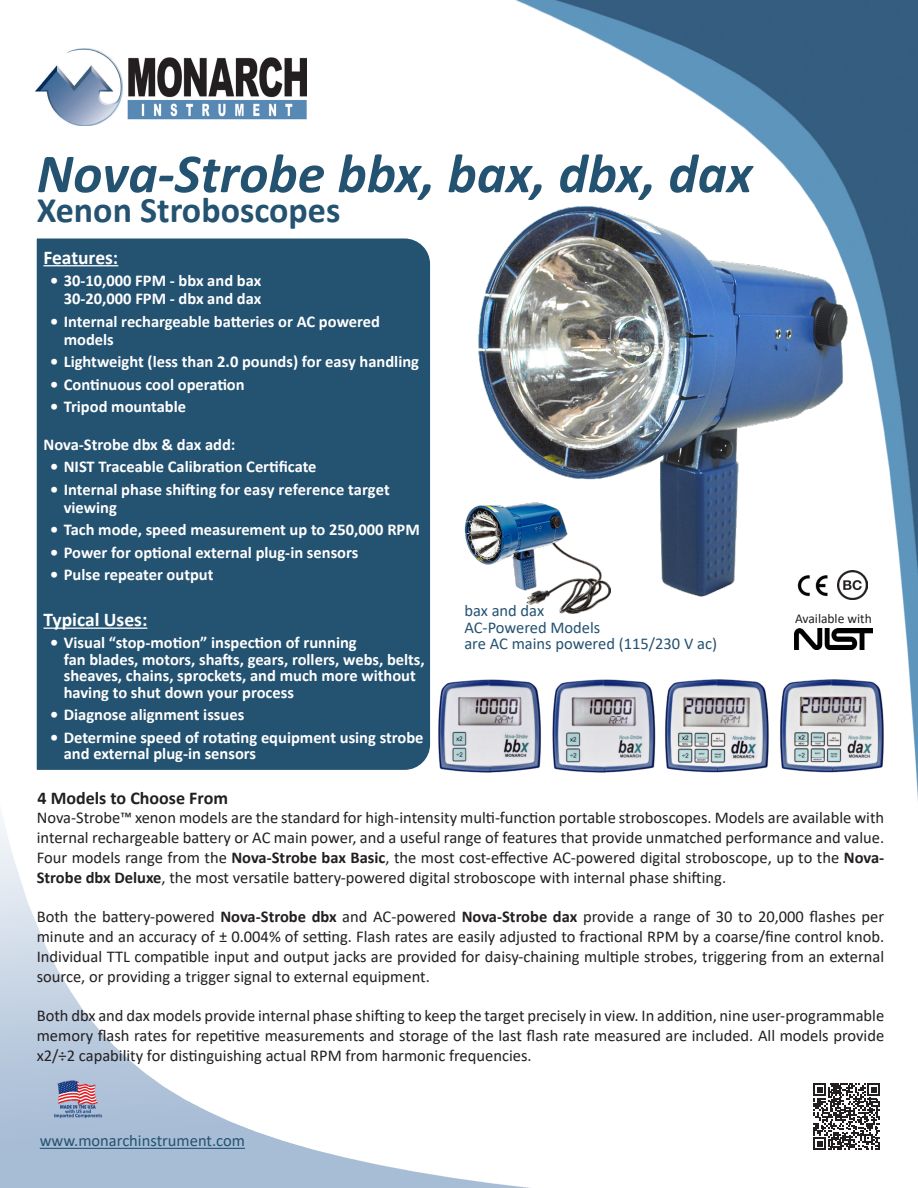
<style>
.page{position:relative;width:918px;height:1188px;background:#fff}
.page>*{position:absolute;margin:0;border:0;box-sizing:border-box;transform-origin:0 0}
.t1{font:italic 700 55.5px "Calibri";color:#245271}
.t2{font:700 36px "Calibri";color:#245271}
.sub_heads{font:700 19.5px "Calibri";color:#fff}
.t3{font:700 18px "Calibri";color:#231f20}
.t4{font:16.5px/19.8px "Calibri";color:#231f20;text-align:justify}
.Bullets{font:700 16.5px/16.5px "Calibri";color:#fff}
.captions{font:16.5px "Calibri";color:#245271}
.captions-2{font:13.5px "Calibri";color:#231f20}
.s1{font-weight:700}
</style>
<div class="page">
<img style="left:0;top:813px;width:531px;height:375px">
<div style="left:36px;top:238px;width:395px;height:532px;background:#245271"></div>
<hr style="left:40px;top:1148px;width:205px;height:1px;background:#245271">
<img style="left:52px;top:1080px;width:52px;height:38px">
<img style="left:35px;top:49px;width:272px;height:76px">
<img style="left:504px;top:0;width:414px;height:802px">
<svg style="left:813px;top:1083px;width:67px;height:67px"></svg>
<img style="left:856px;top:570px;width:11px;height:30px">
<img style="left:478px;top:201px;width:378px;height:402px">
<img style="left:438px;top:680px;width:104px;height:93px">
<img style="left:551px;top:679px;width:104px;height:93px">
<img style="left:665px;top:680px;width:104px;height:93px">
<img style="left:780px;top:680px;width:104px;height:93px">
<img style="left:464px;top:499px;width:146px;height:114px">
<img style="left:794px;top:629px;width:78px;height:20px">
<p class="t1" style="left:37px;top:134px;width:717px">Nova-Strobe bbx, bax, dbx, dax</p>
<p class="t2" style="left:37px;top:185px;width:305px">Xenon Stroboscopes</p>
<p class="sub_heads" style="left:44px;top:243px;width:76px">Features:</p>
<p class="Bullets" style="left:50px;top:271px;width:213px;line-height:18px;text-align:right">• 30-10,000 FPM - bbx and bax<br>30-20,000 FPM - dbx and dax</p>
<p class="Bullets" style="left:64px;top:312px;width:318px;line-height:18px;text-indent:-14px">• Internal rechargeable batteries or AC powered models</p>
<p class="Bullets" style="left:50px;top:353px;width:370px">• Lightweight (less than 2.0 pounds) for easy handling</p>
<p class="Bullets" style="left:50px;top:376px;width:196px">• Continuous cool operation</p>
<p class="Bullets" style="left:50px;top:398px;width:137px">• Tripod mountable</p>
<p class="Bullets" style="left:44px;top:436px;width:194px">Nova-Strobe dbx &amp; dax add:</p>
<p class="Bullets" style="left:50px;top:458px;width:268px">• NIST Traceable Calibration Certificate</p>
<p class="Bullets" style="left:64px;top:480px;width:327px;line-height:18px;text-indent:-14px">• Internal phase shifting for easy reference target viewing</p>
<p class="Bullets" style="left:50px;top:521px;width:371px">• Tach mode, speed measurement up to 250,000 RPM</p>
<p class="Bullets" style="left:50px;top:544px;width:310px">• Power for optional external plug-in sensors</p>
<p class="Bullets" style="left:50px;top:566px;width:165px">• Pulse repeater output</p>
<p class="sub_heads" style="left:44px;top:606px;width:105px">Typical Uses:</p>
<p class="Bullets" style="left:64px;top:635px;width:363px;text-indent:-14px">• Visual “stop-motion” inspection of running<br>fan blades, motors, shafts, gears, rollers, webs, belts, sheaves, chains, sprockets, and much more without having to shut down your process</p>
<p class="Bullets" style="left:50px;top:707px;width:196px">• Diagnose alignment issues</p>
<p class="Bullets" style="left:64px;top:729px;width:361px;text-indent:-14px">• Determine speed of rotating equipment using strobe and external plug-in sensors</p>
<p class="t3" style="left:38px;top:786px;width:192px">4 Models to Choose From</p>
<p class="captions" style="left:464px;top:599px;width:81px">bax and dax</p>
<p class="captions" style="left:464px;top:616px;width:138px">AC-Powered Models</p>
<p class="captions" style="left:464px;top:632px;width:254px">are AC mains powered (115/230 V ac)</p>
<p class="captions-2" style="left:795px;top:609px;width:78px">Available with</p>
<p class="t4" style="left:37px;top:807px;width:849px">Nova-Strobe™ xenon models are the standard for high-intensity multi-function portable stroboscopes. Models are available with internal rechargeable battery or AC main power, and a useful range of features that provide unmatched performance and value.<br>Four models range from the <span class="s1">Nova-Strobe bax Basic</span>, the most cost-effective AC-powered digital stroboscope, up to the <span class="s1">Nova-Strobe dbx Deluxe</span>, the most versatile battery-powered digital stroboscope with internal phase shifting.</p>
<p class="t4" style="left:37px;top:906px;width:849px">Both the battery-powered <span class="s1">Nova-Strobe dbx</span> and AC-powered <span class="s1">Nova-Strobe dax</span> provide a range of 30 to 20,000 flashes per minute and an accuracy of ± 0.004% of setting. Flash rates are easily adjusted to fractional RPM by a coarse/fine control knob.<br>Individual TTL compatible input and output jacks are provided for daisy-chaining multiple strobes, triggering from an external source, or providing a trigger signal to external equipment.</p>
<p class="t4" style="left:37px;top:1005px;width:849px">Both dbx and dax models provide internal phase shifting to keep the target precisely in view. In addition, nine user-programmable memory flash rates for repetitive measurements and storage of the last flash rate measured are included. All models provide x2/÷2 capability for distinguishing actual RPM from harmonic frequencies.</p>
<p class="captions" style="left:40px;top:1130px;width:207px">www.monarchinstrument.com</p>
</div>
